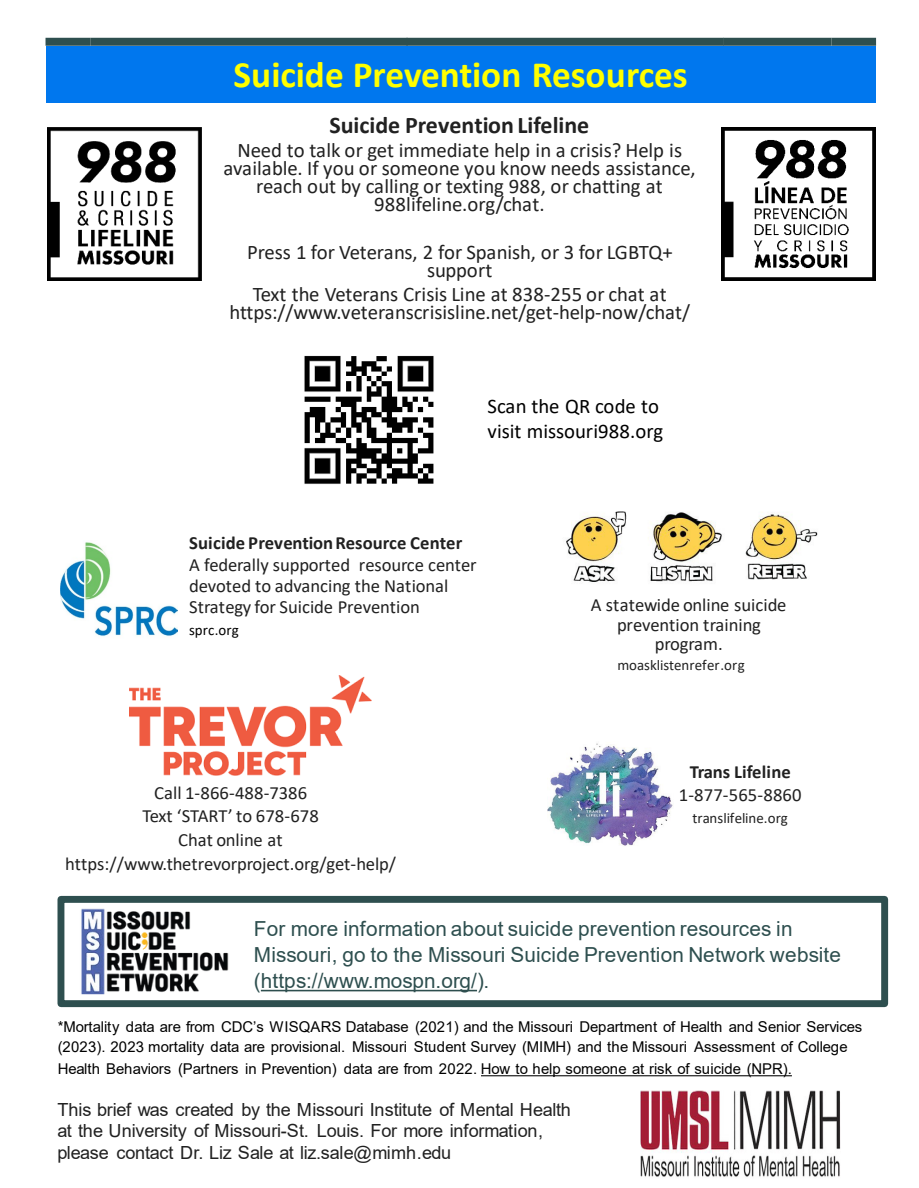
<style>
.page{position:relative;width:919px;height:1188px;background:#fff}
.page>*{position:absolute;margin:0;border:0;box-sizing:border-box;transform-origin:0 0}
.t1{font:700 37.2px "Calibri";letter-spacing:-.005em;color:#ff0}
.t2{font:700 24px "Calibri";color:#212121}
.t3{font:20.7px/18.1px "Calibri";letter-spacing:-.005em;color:#212121;text-align:center}
.t4{font:20.7px/25.8px "Arial";letter-spacing:.01em;color:#2e4f4f}
.t5{font:20.7px/25px "Calibri";color:#000}
.t6{font:18.6px/21px "Calibri";letter-spacing:-.005em;color:#212121}
.t7{font:700 18.6px "Calibri";letter-spacing:.005em;color:#212121}
.t8{font:18.15px/21.6px "Arial";letter-spacing:-.015em;color:#212121}
.t9{font:14.85px/21px "Arial";letter-spacing:-.01em;color:#000}
.t10{font:14.85px "Calibri";color:#212121}
.t11{font:14.85px "Calibri";letter-spacing:.01em;color:#000}
</style>
<div class="page">
<div style="left:45px;top:38px;width:45px;height:8px;background:#2e4f4f"></div>
<div style="left:831px;top:38px;width:44px;height:8px;background:#2e4f4f"></div>
<div style="left:90px;top:38px;width:317px;height:8px;background:#2e4f4f"></div>
<div style="left:406px;top:38px;width:317px;height:8px;background:#2e4f4f"></div>
<div style="left:723px;top:38px;width:108px;height:8px;background:#2e4f4f"></div>
<img style="left:61px;top:542px;width:117px;height:95px">
<svg style="left:261px;top:990px;width:216px;height:1px"></svg>
<svg style="left:481px;top:1075px;width:310px;height:1px"></svg>
<img style="left:566px;top:511px;width:252px;height:71px">
<img style="left:640px;top:1091px;width:200px;height:86px">
<img style="left:547px;top:743px;width:126px;height:103px">
<div style="left:57px;top:896px;width:830px;height:111px;border:7px solid #2e4f4f"></div>
<img style="left:47px;top:127px;width:154px;height:154px">
<img style="left:721px;top:127px;width:154px;height:153px">
<div style="left:46px;top:46px;width:829px;height:57px;background:#07e"></div>
<img style="left:129px;top:676px;width:242px;height:99px">
<img style="left:81px;top:908px;width:148px;height:87px">
<img style="left:304px;top:355px;width:130px;height:129px">
<p class="t1" style="left:233px;top:48px;width:455px">Suicide Prevention Resources</p>
<p class="t2" style="left:329px;top:108px;width:261px">Suicide Prevention Lifeline</p>
<p class="t3" style="left:223px;top:141px;width:473px">Need to talk or get immediate help in a crisis? Help is available. If you or someone you know needs assistance, reach out by calling or texting 988, or chatting at 988lifeline.org/chat.</p>
<p class="t3" style="left:247px;top:243px;width:427px">Press 1 for Veterans, 2 for Spanish, or 3 for LGBTQ+ support</p>
<p class="t3" style="left:229px;top:285px;width:462px">Text the Veterans Crisis Line at 838-255 or chat at https://www.veteranscrisisline.net/get-help-now/chat/</p>
<p class="t5" style="left:487px;top:393px;width:177px">Scan the QR code to visit missouri988.org</p>
<p class="t7" style="left:189px;top:529px;width:275px">Suicide PreventionResource Center</p>
<p class="t6" style="left:189px;top:554px;width:289px">A federally supported resource center devoted to advancing the National<br>Strategy for Suicide Prevention</p>
<p class="t11" style="left:189px;top:620px;width:51px">sprc.org</p>
<p class="t6" style="left:154px;top:781px;width:155px">Call 1-866-488-7386</p>
<p class="t6" style="left:142px;top:805px;width:178px">Text ‘START’ to 678-678</p>
<p class="t6" style="left:178px;top:829px;width:106px">Chat online at</p>
<p class="t6" style="left:65px;top:853px;width:332px">https://www.thetrevorproject.org/get-help/</p>
<p class="t6" style="left:590px;top:594px;width:197px;line-height:19.6px;text-align:center">A statewide online suicide prevention training program.</p>
<p class="t10" style="left:617px;top:655px;width:129px">moasklistenrefer.org</p>
<p class="t7" style="left:689px;top:758px;width:102px">Trans Lifeline</p>
<p class="t6" style="left:678px;top:784px;width:124px">1-877-565-8860</p>
<p class="t10" style="left:692px;top:808px;width:97px">translifeline.org</p>
<p class="t4" style="left:254px;top:916px;width:588px">For more information about suicide prevention resources in<br>Missouri, go to the Missouri Suicide Prevention Network website (https://www.mospn.org/).</p>
<p class="t9" style="left:58px;top:1016px;width:806px">*Mortality data are from CDC’s WISQARS Database (2021) and the Missouri Department of Health and Senior Services (2023). 2023 mortality data are provisional. Missouri Student Survey (MIMH) and the Missouri Assessment of College<br>Health Behaviors (Partners in Prevention) data are from 2022. How to help someone at risk of suicide (NPR).</p>
<p class="t8" style="left:57px;top:1099px;width:515px">This brief was created by the Missouri Institute of Mental Health at the University of Missouri-St. Louis. For more information, please contact Dr. Liz Sale at liz.sale@mimh.edu</p>
</div>
